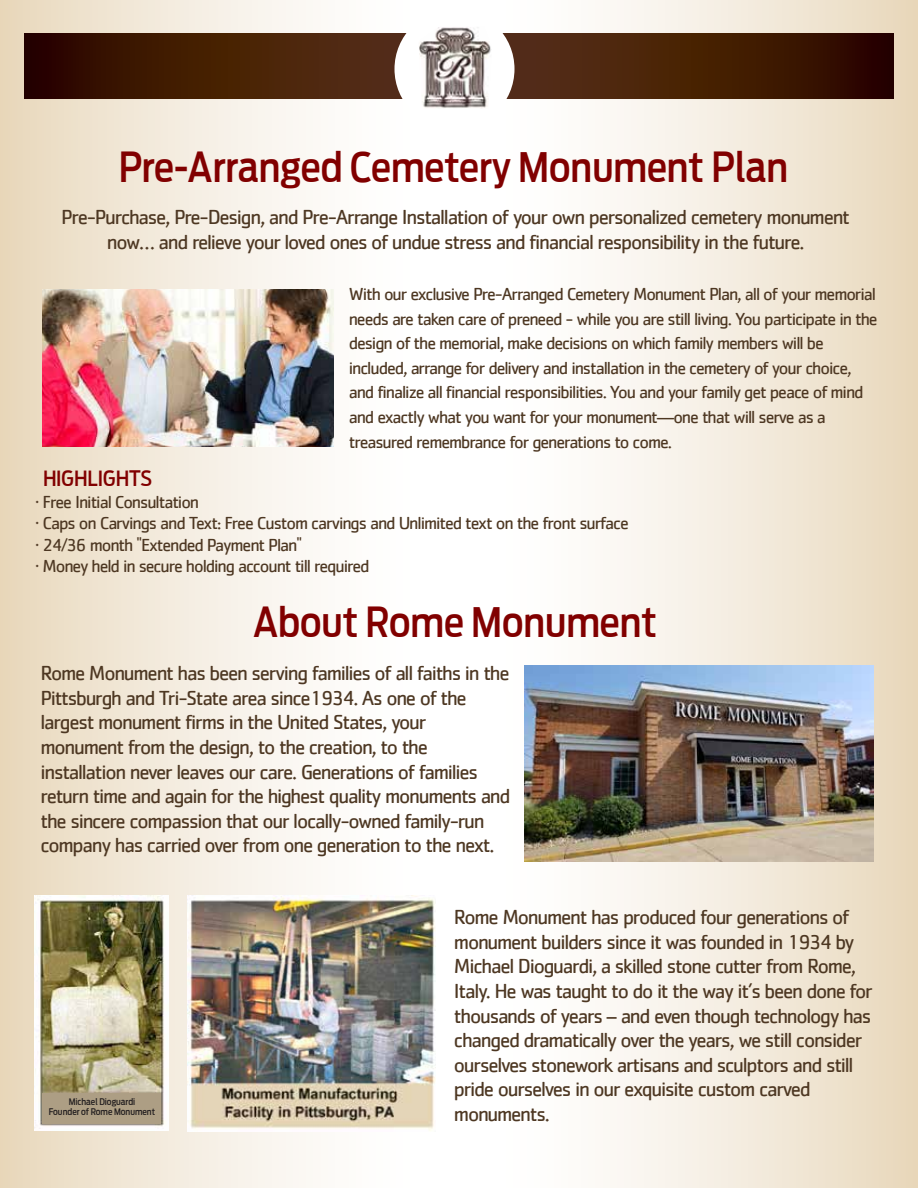
<style>
.page{position:relative;width:918px;height:1188px;background:#fff}
.page>*{position:absolute;margin:0;border:0;box-sizing:border-box;transform-origin:0 0}
.t1{font:40.65px "Ford Antenna Cond Medium";color:#810000}
.t2{font:21px/24.6px "Cachet";letter-spacing:-.06em;color:#4d3722}
.t3{font:21px "Ford Antenna Cond Medium";color:#810000}
.t4{font:18px/24.6px "Cachet";letter-spacing:-.06em;color:#4d3722}
.t5{font:9px/9.6px "Ford Antenna Cond Medium";color:#231f20;text-align:center}
</style>
<div class="page">
<div style="left:0;top:0;width:432px;height:1188px;background:linear-gradient(to right,#e9d9bf,#fff)"></div>
<div style="left:483px;top:0;width:435px;height:1188px;background:linear-gradient(to right,#fff,#e9d9bf)"></div>
<svg style="left:503px;top:34px;width:391px;height:65px"></svg>
<svg style="left:25px;top:34px;width:380px;height:65px"></svg>
<div style="left:394px;top:9px;width:120px;height:120px;background:#fff;border-radius:50%"></div>
<img style="left:419px;top:27px;width:72px;height:81px">
<img style="left:524px;top:666px;width:349px;height:196px">
<img style="left:34px;top:896px;width:135px;height:235px">
<img style="left:187px;top:896px;width:249px;height:236px">
<img style="left:43px;top:290px;width:290px;height:157px">
<div style="left:42px;top:1093px;width:119px;height:30px;background:#ad9e84"></div>
<h1 class="t1" style="left:119px;top:131px;width:671px">Pre-Arranged Cemetery Monument Plan</h1>
<p class="t2" style="left:61px;top:204px;width:790px;text-align:center">Pre-Purchase, Pre-Design, and Pre-Arrange Installation of your own personalized cemetery monument now… and relieve your loved ones of undue stress and financial responsibility in the future.</p>
<p class="t4" style="left:349px;top:281px;width:530px">With our exclusive Pre-Arranged Cemetery Monument Plan, all of your memorial needs are taken care of preneed - while you are still living. You participate in the design of the memorial, make decisions on which family members will be included, arrange for delivery and installation in the cemetery of your choice, and finalize all financial responsibilities. You and your family get peace of mind and exactly what you want for your monument—one that will serve as a treasured remembrance for generations to come.</p>
<p class="t3" style="left:43px;top:460px;width:111px">HIGHLIGHTS</p>
<p class="t4" style="left:35px;top:490px;width:595px;line-height:21.6px">· Free Initial Consultation<br>· Caps on Carvings and Text: Free Custom carvings and Unlimited text on the front surface · 24/36 month "Extended Payment Plan"<br>· Money held in secure holding account till required</p>
<h1 class="t1" style="left:253px;top:587px;width:406px">About Rome Monument</h1>
<p class="t2" style="left:40px;top:661px;width:472px">Rome Monument has been serving families of all faiths in the Pittsburgh and Tri-State area since1934. As one of the largest monument firms in the United States, your monument from the design, to the creation, to the installation never leaves our care. Generations of families return time and again for the highest quality monuments and the sincere compassion that our locally-owned family-run company has carried over from one generation to the next.</p>
<p class="t5" style="left:49px;top:1096px;width:108px">Michael Dioguardi<br>Founder of Rome Monument</p>
<p class="t2" style="left:454px;top:905px;width:420px">Rome Monument has produced four generations of monument builders since it was founded in 1934 by Michael Dioguardi, a skilled stone cutter from Rome, Italy. He was taught to do it the way it’s been done for thousands of years – and even though technology has changed dramatically over the years, we still consider ourselves stonework artisans and sculptors and still pride ourselves in our exquisite custom carved monuments.</p>
</div>
